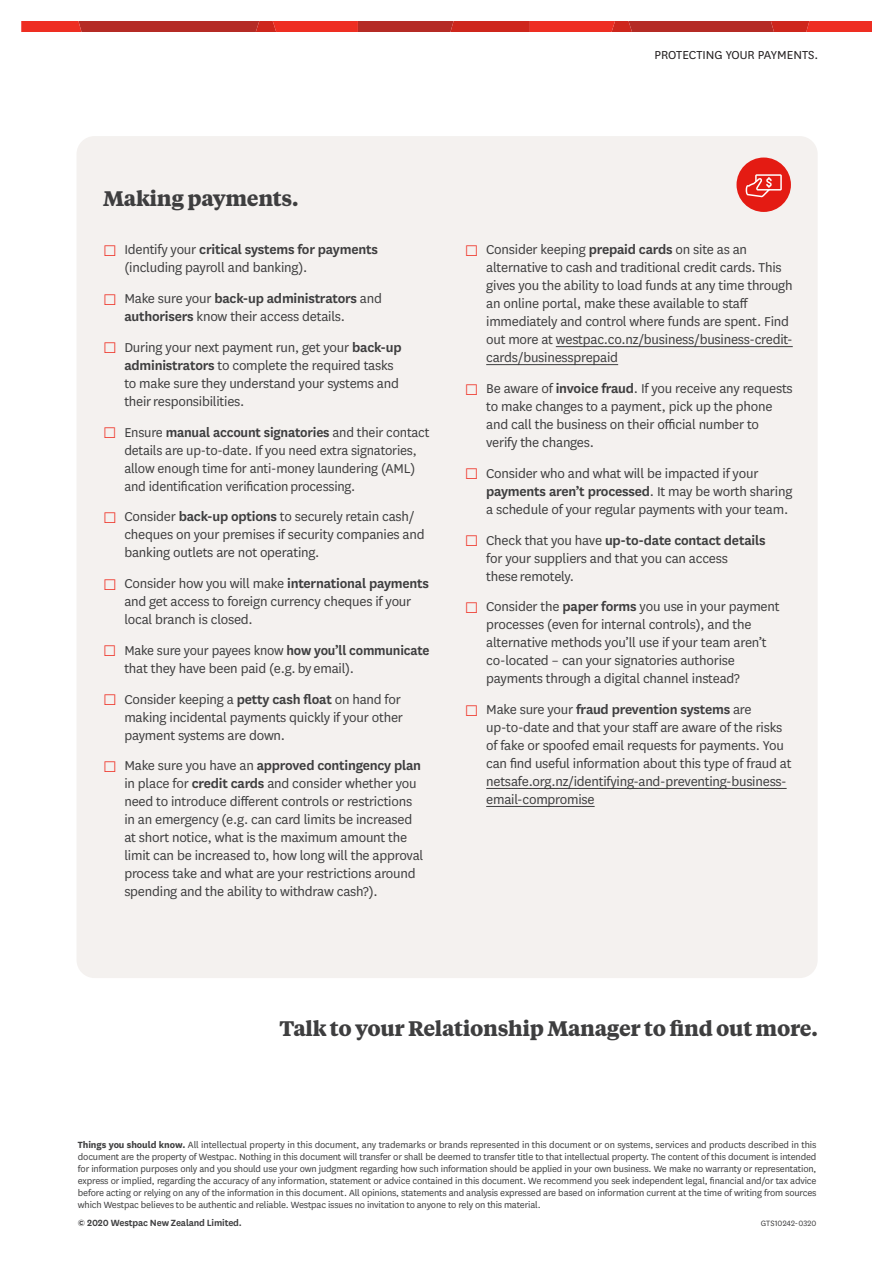
<style>
.page{position:relative;width:893px;height:1263px;background:#fff}
.page>*{position:absolute;margin:0;border:0;box-sizing:border-box;transform-origin:0 0}
.sub_head{font:700 21px "Tiempos Text";letter-spacing:-.015em;color:#3e3e3f}
.t1{font:15px/18px "National LF";letter-spacing:-.015em;color:#3e3e3f}
.t2{font:13.5px "National LF";color:#231f20}
.Body{font:10.5px/12px "National LF";letter-spacing:-.015em;color:#3e3e3f;text-align:justify}
.Body-2{font:600 10.5px "National LF";letter-spacing:-.015em;color:#3e3e3f}
.t3{font:9px "National LF";letter-spacing:.005em;color:#3e3e3f}
.s1{font-size:18px;color:#ee2e22}
.s2{font-weight:600}
.s3{font-weight:700}
</style>
<div class="page">
<svg style="left:21px;top:21px;width:851px;height:11px"></svg>
<div style="left:77px;top:136px;width:741px;height:842px;background:#f4f1ef;border-radius:18px"></div>
<hr style="left:556px;top:346px;width:237px;height:1px;background:#3e3e3f">
<hr style="left:486px;top:364px;width:132px;height:1px;background:#3e3e3f">
<hr style="left:486px;top:788px;width:301px;height:1px;background:#3e3e3f">
<hr style="left:486px;top:806px;width:109px;height:1px;background:#3e3e3f">
<div style="left:736px;top:158px;width:55px;height:54px;background:#e41b13;border-radius:50%"></div>
<svg style="left:746px;top:174px;width:36px;height:23px"></svg>
<p class="t2" style="left:655px;top:46px;width:165px">PROTECTING YOUR PAYMENTS.</p>
<p class="sub_head" style="left:103px;top:184px;width:197px">Making payments.</p>
<p class="t1" style="left:124px;top:240px;width:255px;text-indent:-21px"><span class="s1">□</span> Identify your <span class="s2">critical systems for payments </span>(including payroll and banking).</p>
<p class="t1" style="left:124px;top:289px;width:259px;text-indent:-21px"><span class="s1">□</span> Make sure your <span class="s2">back-up administrators</span> and <span class="s2">authorisers</span> know their access details.</p>
<p class="t1" style="left:124px;top:338px;width:279px;text-indent:-21px"><span class="s1">□</span> During your next payment run, get your <span class="s2">back-up administrators</span> to complete the required tasks to make sure they understand your systems and their responsibilities.</p>
<p class="t1" style="left:124px;top:422px;width:307px;text-indent:-21px"><span class="s1">□</span> Ensure <span class="s2">manual account signatories</span> and their contact details are up-to-date. If you need extra signatories, allow enough time for anti-money laundering (AML) and identification verification processing.</p>
<p class="t1" style="left:124px;top:507px;width:302px;text-indent:-21px"><span class="s1">□</span> Consider <span class="s2">back-up options</span> to securely retain cash/ cheques on your premises if security companies and banking outlets are not operating.</p>
<p class="t1" style="left:124px;top:574px;width:306px;text-indent:-21px"><span class="s1">□</span> Consider how you will make <span class="s2">international payments </span>and get access to foreign currency cheques if your local branch is closed.</p>
<p class="t1" style="left:124px;top:641px;width:307px;text-indent:-21px"><span class="s1">□</span> Make sure your payees know <span class="s2">how you’ll communicate </span>that they have been paid (e.g. by email).</p>
<p class="t1" style="left:124px;top:689px;width:280px;text-indent:-21px"><span class="s1">□</span> Consider keeping a <span class="s2">petty cash float</span> on hand for making incidental payments quickly if your other payment systems are down.</p>
<p class="t1" style="left:124px;top:756px;width:300px;text-indent:-21px"><span class="s1">□</span> Make sure you have an <span class="s2">approved contingency plan </span>in place for <span class="s2">credit cards</span> and consider whether you need to introduce different controls or restrictions in an emergency (e.g. can card limits be increased at short notice, what is the maximum amount the limit can be increased to, how long will the approval process take and what are your restrictions around spending and the ability to withdraw cash?).</p>
<p class="t1" style="left:486px;top:240px;width:308px;text-indent:-21px"><span class="s1">□</span> Consider keeping <span class="s2">prepaid cards</span> on site as an alternative to cash and traditional credit cards. This gives you the ability to load funds at any time through an online portal, make these available to staff immediately and control where funds are spent. Find out more at westpac.co.nz/business/business-credit&shy;cards/businessprepaid</p>
<p class="t1" style="left:486px;top:379px;width:308px;text-indent:-21px"><span class="s1">□</span> Be aware of <span class="s2">invoice fraud</span>. If you receive any requests to make changes to a payment, pick up the phone and call the business on their official number to verify the changes.</p>
<p class="t1" style="left:486px;top:464px;width:308px;text-indent:-21px"><span class="s1">□</span> Consider who and what will be impacted if your <span class="s2">payments aren’t processed</span>. It may be worth sharing a schedule of your regular payments with your team.</p>
<p class="t1" style="left:486px;top:530px;width:281px;text-indent:-21px"><span class="s1">□</span> Check that you have <span class="s2">up-to-date contact details </span>for your suppliers and that you can access<br>these remotely.</p>
<p class="t1" style="left:486px;top:597px;width:295px;text-indent:-21px"><span class="s1">□</span> Consider the <span class="s2">paper forms</span> you use in your payment processes (even for internal controls), and the alternative methods you’ll use if your team aren’t co-located – can your signatories authorise payments through a digital channel instead?</p>
<p class="t1" style="left:486px;top:700px;width:307px;text-indent:-21px"><span class="s1">□</span> Make sure your <span class="s2">fraud prevention systems</span> are up-to-date and that your staff are aware of the risks of fake or spoofed email requests for payments. You can find useful information about this type of fraud at netsafe.org.nz/identifying-and-preventing-business&shy;email-compromise</p>
<p class="sub_head" style="left:279px;top:1013px;width:540px">Talk to your Relationship Manager to find out more.</p>
<p class="Body" style="left:78px;top:1138px;width:740px"><span class="s3">Things you should know.</span> All intellectual property in this document, any trademarks or brands represented in this document or on systems, services and products described in this document are the property of Westpac. Nothing in this document will transfer or shall be deemed to transfer title to that intellectual property. The content of this document is intended for information purposes only and you should use your own judgment regarding how such information should be applied in your own business. We make no warranty or representation, express or implied, regarding the accuracy of any information, statement or advice contained in this document. We recommend you seek independent legal, financial and/or tax advice before acting or relying on any of the information in this document. All opinions, statements and analysis expressed are based on information current at the time of writing from sources which Westpac believes to be authentic and reliable. Westpac issues no invitation to anyone to rely on this material.</p>
<p class="Body-2" style="left:78px;top:1215px;width:166px">© 2020 Westpac New Zealand Limited.</p>
<p class="t3" style="left:761px;top:1217px;width:57px">GTS10242-0320</p>
</div>
